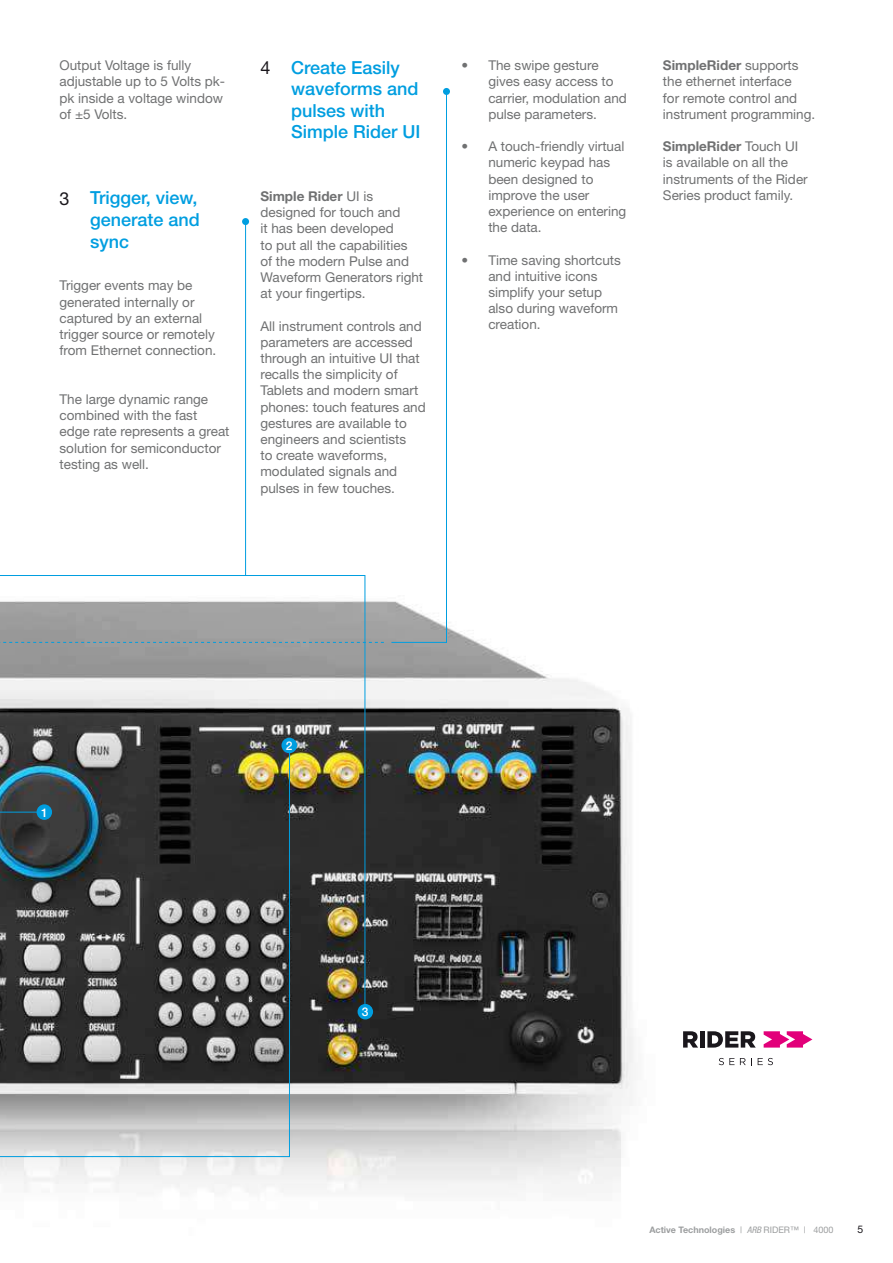
<style>
.page{position:relative;width:893px;height:1263px;background:#fff}
.page>*{position:absolute;margin:0;border:0;box-sizing:border-box;transform-origin:0 0}
.t1{font:500 18px/21.6px "Helvetica Neue";color:#009ee0}
.t2{font:18px "Helvetica Neue";color:#1a171c}
.t3{font:13.5px/16.2px "Helvetica Neue";color:#707172}
.t4{font:500 12px "Helvetica Neue";color:#fff}
.t5{font:10.5px "Helvetica Neue";color:#1a171c}
.t6{font:700 9px "Helvetica Neue";color:#9c9e9f}
.s1{font-weight:700}
.s2{font-weight:400}
.s3{font-weight:400;font-style:italic;font-stretch:condensed}
</style>
<div class="page">
<img style="left:0;top:553px;width:698px;height:639px">
<div style="left:358px;top:1004px;width:15px;height:15px;background:#009ee0;border-radius:50%"></div>
<svg style="left:683px;top:1031px;width:15px;height:16px"></svg>
<hr style="left:700px;top:1031px;width:4px;height:16px;background:#1a171c">
<svg style="left:707px;top:1031px;width:49px;height:16px"></svg>
<svg style="left:764px;top:1031px;width:48px;height:16px"></svg>
<svg style="left:719px;top:1058px;width:15px;height:7px"></svg>
<svg style="left:740px;top:1058px;width:12px;height:7px"></svg>
<svg style="left:758px;top:1058px;width:15px;height:7px"></svg>
<svg style="left:0;top:1006px;width:290px;height:151px;background:#8a8b8b"></svg>
<hr style="left:245px;top:222px;width:1px;height:353px;background:#009ee0">
<svg style="left:391px;top:93px;width:56px;height:550px"></svg>
<svg style="left:0;top:575px;width:366px;height:431px;background:#6e706e"></svg>
<img style="left:0;top:760px;width:39px;height:53px">
<svg style="left:0;top:642px;width:384px;height:1px"></svg>
<div style="left:242px;top:218px;width:7px;height:7px;background:#009ee0;border-radius:50%"></div>
<div style="left:443px;top:88px;width:7px;height:7px;background:#009ee0;border-radius:50%"></div>
<p class="t3" style="left:60px;top:57px;width:167px">Output Voltage is fully adjustable up to 5 Volts pk&shy;pk inside a voltage window of ±5 Volts.</p>
<h1 class="t2" style="left:60px;top:187px;width:12px">3</h1>
<h1 class="t1" style="left:90px;top:187px;width:111px">Trigger, view, generate and sync</h1>
<p class="t3" style="left:60px;top:277px;width:158px">Trigger events may be generated internally or captured by an external trigger source or remotely from Ethernet connection.</p>
<p class="t3" style="left:60px;top:391px;width:172px">The large dynamic range combined with the fast edge rate represents a great solution for semiconductor testing as well.</p>
<h1 class="t1" style="left:291px;top:56px;width:131px">Create Easily waveforms and pulses with<br>Simple Rider UI</h1>
<p class="t3" style="left:663px;top:57px;width:154px"><span class="s1">SimpleRider</span> supports the ethernet interface<br>for remote control and instrument programming.</p>
<p class="t3" style="left:663px;top:138px;width:146px"><span class="s1">SimpleRider</span> Touch UI is available on all the instruments of the Rider<br>Series product family.</p>
<h1 class="t2" style="left:260px;top:57px;width:12px">4</h1>
<p class="t3" style="left:488px;top:57px;width:140px;text-indent:-27px">• The swipe gesture gives easy access to carrier, modulation and pulse parameters.</p>
<p class="t3" style="left:488px;top:138px;width:140px;text-indent:-27px">• A touch-friendly virtual numeric keypad has been designed to improve the user experience on entering the data.</p>
<p class="t3" style="left:488px;top:251px;width:134px;text-indent:-27px">• Time saving shortcuts and intuitive icons simplify your setup also during waveform creation.</p>
<p class="t3" style="left:260px;top:188px;width:164px"><span class="s1">Simple Rider</span> UI is designed for touch and<br>it has been developed<br>to put all the capabilities<br>of the modern Pulse and<br>Waveform Generators right at your fingertips.</p>
<p class="t3" style="left:260px;top:317px;width:167px">All instrument controls and parameters are accessed through an intuitive UI that recalls the simplicity of<br>Tablets and modern smart phones: touch features and gestures are available to engineers and scientists<br>to create waveforms, modulated signals and pulses in few touches.</p>
<p class="t4" style="left:41px;top:805px;width:8px">1</p>
<p class="t4" style="left:286px;top:738px;width:8px">2</p>
<p class="t4" style="left:362px;top:1004px;width:8px">3</p>
<p class="t6" style="left:649px;top:1224px;width:186px">Active Technologies <span class="s2">|</span> <span class="s3">ARB</span> <span class="s2">RIDER™ | 4000</span></p>
<p class="t5" style="left:857px;top:1223px;width:7px">5</p>
</div>
